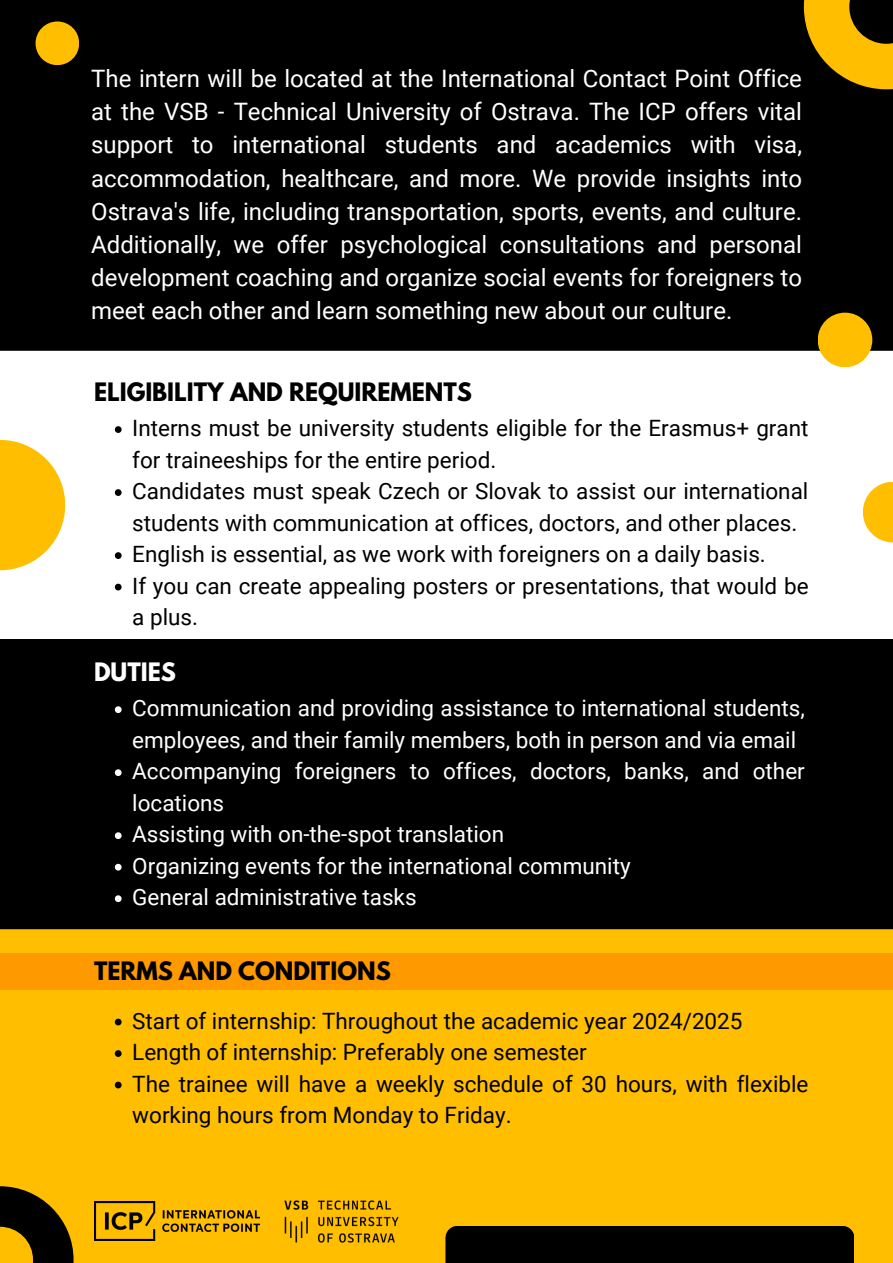
<style>
.page{position:relative;width:893px;height:1263px;background:#fff}
.page>*{position:absolute;margin:0;border:0;box-sizing:border-box;transform-origin:0 0}
.t1{font:24px/33.2px "Roboto";color:#fff;text-align:justify}
.t2{font:22.5px/31.5px "Roboto";color:#000}
.t3{font:22.5px/31.5px "Roboto";color:#fff}
.t4{font:700 22.5px "League Spartan";color:#000}
.t5{font:700 22.5px "League Spartan";color:#fff}
</style>
<div class="page">
<div style="left:0;top:0;width:893px;height:351px;background:#000"></div>
<div style="left:0;top:639px;width:893px;height:290px;background:#000"></div>
<div style="left:0;top:929px;width:893px;height:334px;background:#ffbf00"></div>
<div style="left:0;top:953px;width:893px;height:37px;background:#f90"></div>
<div style="left:445px;top:1226px;width:409px;height:37px;background:#000"></div>
<svg style="left:804px;top:0;width:89px;height:89px;fill:#ffbf00"></svg>
<svg style="left:0;top:1186px;width:74px;height:77px;fill:#000"></svg>
<svg style="left:0;top:440px;width:65px;height:130px;fill:#ffbf00"></svg>
<div style="left:817px;top:313px;width:55px;height:54px;background:#ffbf00;border-radius:50%"></div>
<div style="left:36px;top:21px;width:43px;height:44px;background:#ffbf00;border-radius:50%"></div>
<svg style="left:863px;top:482px;width:30px;height:60px;fill:#ffbf00"></svg>
<img style="left:94px;top:1201px;width:165px;height:39px">
<img style="left:259px;top:1200px;width:140px;height:43px">
<svg style="left:115px;top:426px;width:7px;height:7px"></svg>
<svg style="left:115px;top:489px;width:7px;height:7px"></svg>
<svg style="left:115px;top:552px;width:7px;height:7px"></svg>
<svg style="left:115px;top:584px;width:7px;height:6px"></svg>
<svg style="left:115px;top:706px;width:7px;height:7px"></svg>
<svg style="left:115px;top:769px;width:7px;height:7px"></svg>
<svg style="left:115px;top:832px;width:7px;height:7px"></svg>
<svg style="left:115px;top:864px;width:7px;height:6px"></svg>
<svg style="left:115px;top:895px;width:7px;height:7px"></svg>
<svg style="left:115px;top:1019px;width:7px;height:6px"></svg>
<svg style="left:115px;top:1050px;width:7px;height:7px"></svg>
<svg style="left:115px;top:1082px;width:7px;height:6px"></svg>
<p class="t1" style="left:91px;top:62px;width:712px">The intern will be located at the International Contact Point Office at the VSB - Technical University of Ostrava. The ICP offers vital support to international students and academics with visa, accommodation, healthcare, and more. We provide insights into Ostrava's life, including transportation, sports, events, and culture.<br>Additionally, we offer psychological consultations and personal development coaching and organize social events for foreigners to meet each other and learn something new about our culture.</p>
<p class="t4" style="left:94px;top:381px;width:379px">ELIGIBILITY AND REQUIREMENTS</p>
<p class="t2" style="left:132px;top:413px;width:678px">Interns must be university students eligible for the Erasmus+ grant for traineeships for the entire period.</p>
<p class="t2" style="left:132px;top:476px;width:677px">Candidates must speak Czech or Slovak to assist our international students with communication at offices, doctors, and other places.</p>
<p class="t2" style="left:132px;top:539px;width:635px">English is essential, as we work with foreigners on a daily basis.</p>
<h1 class="t2" style="left:132px;top:570px;width:678px">If you can create appealing posters or presentations, that would be a plus.</h1>
<p class="t5" style="left:94px;top:661px;width:83px">DUTIES</p>
<p class="t3" style="left:132px;top:693px;width:674px">Communication and providing assistance to international students, employees, and their family members, both in person and via email</p>
<p class="t3" style="left:132px;top:756px;width:674px">Accompanying foreigners to offices, doctors, banks, and other locations</p>
<p class="t3" style="left:132px;top:819px;width:373px">Assisting with on-the-spot translation</p>
<h1 class="t3" style="left:132px;top:850px;width:500px">Organizing events for the international community</h1>
<p class="t3" style="left:132px;top:882px;width:286px">General administrative tasks</p>
<p class="t4" style="left:94px;top:960px;width:298px">TERMS AND CONDITIONS</p>
<p class="t2" style="left:132px;top:1005px;width:612px">Start of internship: Throughout the academic year 2024/2025</p>
<p class="t2" style="left:132px;top:1037px;width:456px">Length of internship: Preferably one semester</p>
<p class="t2" style="left:132px;top:1068px;width:677px">The trainee will have a weekly schedule of 30 hours, with flexible working hours from Monday to Friday.</p>
</div>
